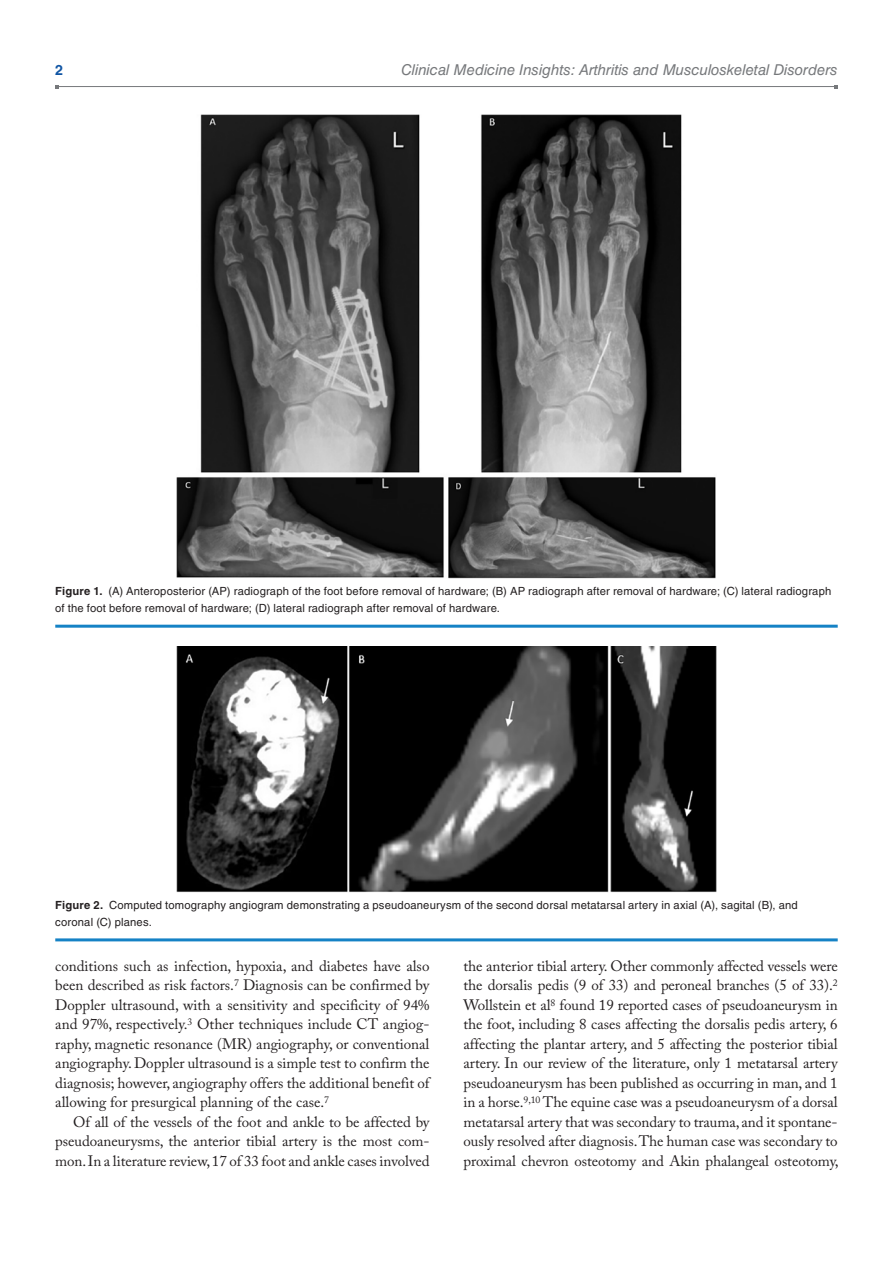
<style>
.page{position:relative;width:893px;height:1263px;background:#fff}
.page>*{position:absolute;margin:0;border:0;box-sizing:border-box;transform-origin:0 0}
.t1{font:15px/19.5px "Adobe Caslon Pro";letter-spacing:-.005em;color:#231f20;text-align:justify}
.t2{font:italic 15px "Helvetica LT Std";letter-spacing:-.005em;color:#76787b}
.t3{font:700 14.25px "Helvetica LT Std";color:#1055a4}
.t4{font:11.25px/16.5px "Helvetica LT Std";letter-spacing:.015em;color:#231f20}
.s1{font-weight:700}
</style>
<div class="page">
<hr style="left:57px;top:86px;width:779px;height:1px;background:#76787b">
<hr style="left:55px;top:625px;width:783px;height:3px;background:#1582c5">
<img style="left:176px;top:115px;width:540px;height:464px">
<hr style="left:55px;top:938px;width:783px;height:3px;background:#1582c5">
<img style="left:176px;top:646px;width:540px;height:247px">
<p class="t3" style="left:55px;top:61px;width:9px">2</p>
<p class="t2" style="left:401px;top:61px;width:438px">Clinical Medicine Insights: Arthritis and Musculoskeletal Disorders</p>
<p class="t4" style="left:55px;top:583px;width:778px"><span class="s1">Figure 1.</span> (A) Anteroposterior (AP) radiograph of the foot before removal of hardware; (B) AP radiograph after removal of hardware; (C) lateral radiograph of the foot before removal of hardware; (D) lateral radiograph after removal of hardware.</p>
<p class="t4" style="left:55px;top:897px;width:744px"><span class="s1">Figure 2.</span> Computed tomography angiogram demonstrating a pseudoaneurysm of the second dorsal metatarsal artery in axial (A), sagital (B), and coronal (C) planes.</p>
<p class="t1" style="left:55px;top:956px;width:376px">conditions such as infection, hypoxia, and diabetes have also been described as risk factors.<sup>7</sup> Diagnosis can be confirmed by Doppler ultrasound, with a sensitivity and specificity of 94% and 97%, respectively.<sup>3</sup> Other techniques include CT angiog&shy;raphy, magnetic resonance (MR) angiography, or conventional angiography. Doppler ultrasound is a simple test to confirm the diagnosis; however, angiography offers the additional benefit of allowing for presurgical planning of the case.<sup>7</sup></p>
<p class="t1" style="left:55px;top:1112px;width:376px;text-indent:18px">Of all of the vessels of the foot and ankle to be affected by pseudoaneurysms, the anterior tibial artery is the most com&shy;mon. In a literature review, 17 of 33 foot and ankle cases involved</p>
<p class="t1" style="left:463px;top:956px;width:377px">the anterior tibial artery. Other commonly affected vessels were the dorsalis pedis (9 of 33) and peroneal branches (5 of 33).<sup>2<br></sup>Wollstein et al<sup>8</sup> found 19 reported cases of pseudoaneurysm in the foot, including 8 cases affecting the dorsalis pedis artery, 6 affecting the plantar artery, and 5 affecting the posterior tibial artery. In our review of the literature, only 1 metatarsal artery pseudoaneurysm has been published as occurring in man, and 1 in a horse.<sup>9,10</sup> The equine case was a pseudoaneurysm of a dorsal metatarsal artery that was secondary to trauma, and it spontane&shy;ously resolved after diagnosis. The human case was secondary to proximal chevron osteotomy and Akin phalangeal osteotomy,</p>
</div>
